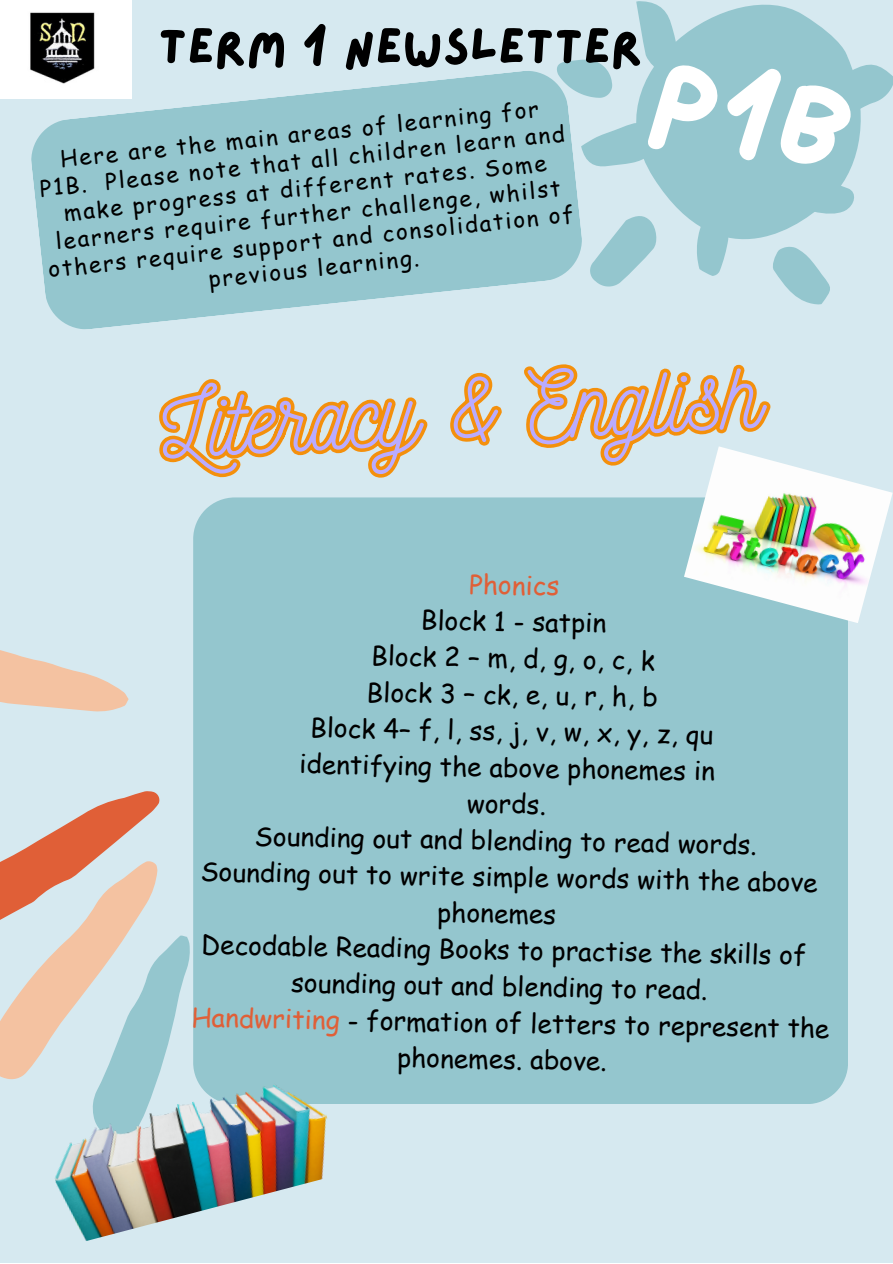
<style>
.page{position:relative;width:893px;height:1264px;background:#fff}
.page>*{position:absolute;margin:0;border:0;box-sizing:border-box;transform-origin:0 0}
.t1{font:94.35px "Nickainley";color:#b9abff}
.t2{font:50.25px "Lazydog";color:#000}
.t3{font:26.25px/36.5px "Comic Sans MS";color:#000}
.t4{font:26.25px "Comic Sans MS";color:#e05f37}
.t5{font:22.5px/27px "Comic Sans MS";color:#000;text-align:center}
.s1{color:#e05f37}
</style>
<div class="page">
<div style="left:0;top:0;width:892px;height:1262px;background:#d6e9f0"></div>
<img style="left:0;top:0;width:132px;height:99px">
<svg style="left:30px;top:70px;width:524px;height:260px;fill:#94c6ce"></svg>
<svg style="left:0;top:650px;width:129px;height:61px"></svg>
<svg style="left:0;top:791px;width:190px;height:289px"></svg>
<div style="left:193px;top:542px;width:655px;height:562px;background:#94c6ce"></div>
<img style="left:684px;top:462px;width:208px;height:161px">
<img style="left:44px;top:1068px;width:298px;height:173px">
<svg style="left:159px;top:364px;width:620px;height:178px"></svg>
<svg style="left:554px;top:1px;width:338px;height:304px"></svg>
<p class="t2" style="left:158px;top:22px;width:486px">TERM 1 NEWSLETTER</p>
<p class="t5" style="left:36px;top:147px;width:529px;rotate:-6deg">Here are the main areas of learning for P1B. Please note that all children learn and make progress at different rates. Some learners require further challenge, whilst others require support and consolidation of previous learning.</p>
<p class="t1" style="left:158px;top:364px;width:601px;rotate:-3deg">Literacy &amp; English</p>
<p class="t4" style="left:469px;top:565px;width:92px;rotate:1deg">Phonics</p>
<p class="t3" style="left:421px;top:600px;width:187px;rotate:1deg">Block 1 - satpin</p>
<p class="t3" style="left:371px;top:636px;width:285px;rotate:1deg">Block 2 – m, d, g, o, c, k</p>
<p class="t3" style="left:367px;top:672px;width:293px;rotate:1deg">Block 3 – ck, e, u, r, h, b</p>
<p class="t3" style="left:310px;top:708px;width:404px;rotate:1deg">Block 4– f, l, ss, j, v, w, x, y, z, qu</p>
<p class="t3" style="left:299px;top:744px;width:417px;rotate:1deg">identifying the above phonemes in</p>
<p class="t3" style="left:467px;top:783px;width:81px;rotate:1deg">words.</p>
<p class="t3" style="left:255px;top:816px;width:503px;rotate:1deg">Sounding out and blending to read words.</p>
<p class="t3" style="left:438px;top:856px;width:381px;text-indent:-237px;rotate:1deg">Sounding out to write simple words with the above phonemes</p>
<p class="t3" style="left:202px;top:925px;width:606px;rotate:1deg">Decodable Reading Books to practise the skills of</p>
<p class="t3" style="left:291px;top:963px;width:418px;rotate:1deg">sounding out and blending to read.</p>
<p class="t3" style="left:192px;top:997px;width:639px;text-align:center;rotate:1deg"><span class="s1">Handwriting</span> - formation of letters to represent the phonemes. above.</p>
</div>
